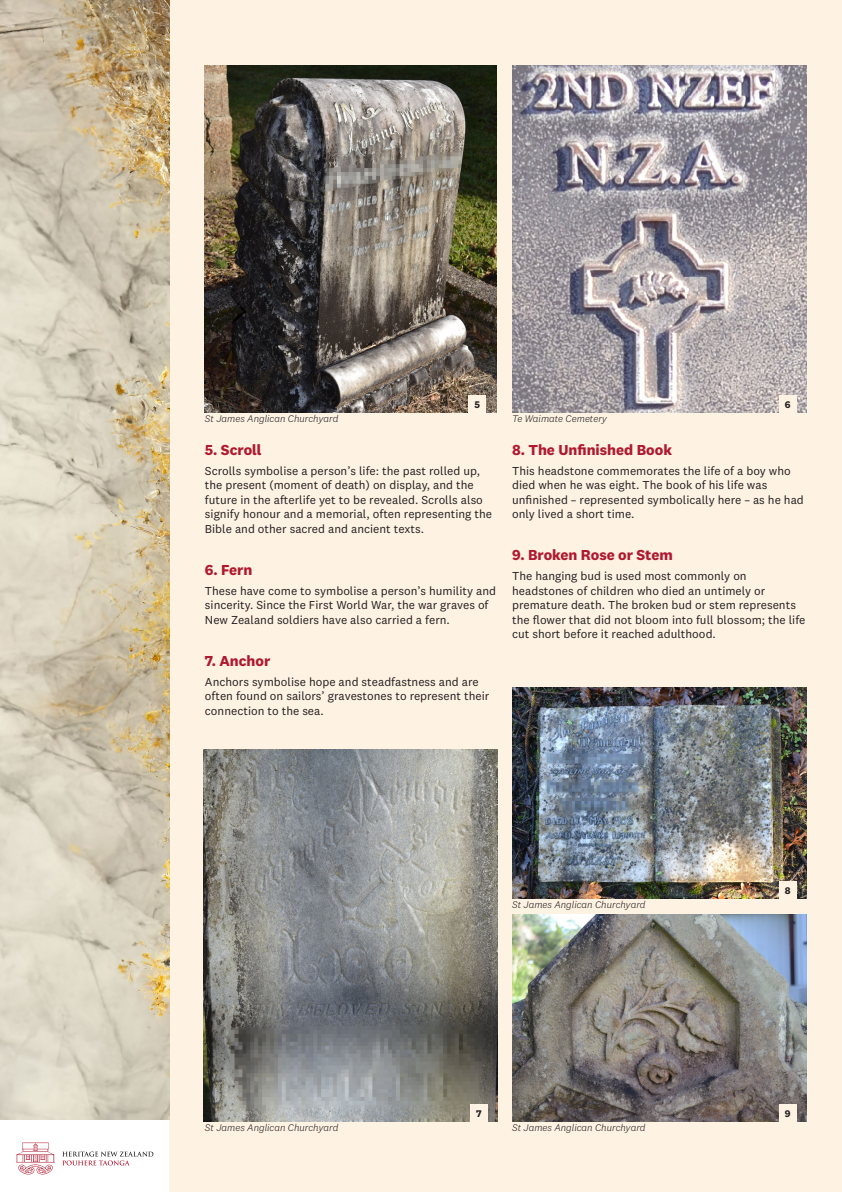
<style>
.page{position:relative;width:842px;height:1192px;background:#fff}
.page>*{position:absolute;margin:0;border:0;box-sizing:border-box;transform-origin:0 0}
.t1{font:700 15px "National 2";color:#af192e}
.Paragraph_24pt{font:12px/14.4px "National 2";color:#231f20}
.Paragraph_24pt-2{font:italic 300 10px "National 2";color:#231f20}
.Paragraph_20pt{font:700 10px "National 2";color:#231f20}
</style>
<div class="page">
<div style="left:169px;top:0;width:673px;height:1192px;background:#fef2e3"></div>
<img style="left:0;top:0;width:169px;height:1120px">
<svg style="left:62px;top:1152px;width:91px;height:13px"></svg>
<svg style="left:16px;top:1143px;width:39px;height:32px"></svg>
<img style="left:512px;top:65px;width:294px;height:348px">
<img style="left:203px;top:749px;width:295px;height:373px">
<img style="left:205px;top:65px;width:291px;height:348px">
<div style="left:468px;top:396px;width:18px;height:17px;background:#fef2e3"></div>
<div style="left:779px;top:396px;width:17px;height:17px;background:#fef2e3"></div>
<div style="left:470px;top:1104px;width:18px;height:18px;background:#fef2e3"></div>
<img style="left:512px;top:688px;width:294px;height:211px">
<div style="left:779px;top:882px;width:17px;height:17px;background:#fef2e3"></div>
<img style="left:512px;top:915px;width:294px;height:207px">
<div style="left:779px;top:1104px;width:17px;height:18px;background:#fef2e3"></div>
<p class="Paragraph_24pt-2" style="left:205px;top:413px;width:135px">St James Anglican Churchyard</p>
<p class="Paragraph_20pt" style="left:474px;top:399px;width:7px">5</p>
<p class="Paragraph_20pt" style="left:785px;top:399px;width:7px">6</p>
<p class="Paragraph_24pt-2" style="left:512px;top:413px;width:96px">Te Waimate Cemetery</p>
<h2 class="t1" style="left:205px;top:441px;width:58px">5. Scroll</h2>
<p class="Paragraph_24pt" style="left:205px;top:464px;width:289px">Scrolls symbolise a person’s life: the past rolled up, the present (moment of death) on display, and the future in the afterlife yet to be revealed. Scrolls also signify honour and a memorial, often representing the Bible and other sacred and ancient texts.</p>
<h2 class="t1" style="left:205px;top:560px;width:49px">6. Fern</h2>
<p class="Paragraph_24pt" style="left:205px;top:583px;width:293px">These have come to symbolise a person’s humility and sincerity. Since the First World War, the war graves of<br>New Zealand soldiers have also carried a fern.</p>
<h2 class="t1" style="left:205px;top:651px;width:67px">7. Anchor</h2>
<p class="Paragraph_24pt" style="left:205px;top:674px;width:286px">Anchors symbolise hope and steadfastness and are often found on sailors’ gravestones to represent their connection to the sea.</p>
<h2 class="t1" style="left:512px;top:441px;width:161px">8. The Unfinished Book</h2>
<p class="Paragraph_24pt" style="left:512px;top:464px;width:293px">This headstone commemorates the life of a boy who died when he was eight. The book of his life was unfinished – represented symbolically here – as he had only lived a short time.</p>
<h2 class="t1" style="left:512px;top:546px;width:162px">9. Broken Rose or Stem</h2>
<p class="Paragraph_24pt" style="left:512px;top:569px;width:295px">The hanging bud is used most commonly on headstones of children who died an untimely or premature death. The broken bud or stem represents the flower that did not bloom into full blossom; the life cut short before it reached adulthood.</p>
<p class="Paragraph_24pt-2" style="left:512px;top:899px;width:135px">St James Anglican Churchyard</p>
<p class="Paragraph_20pt" style="left:785px;top:885px;width:7px">8</p>
<p class="Paragraph_20pt" style="left:476px;top:1107px;width:7px">7</p>
<p class="Paragraph_20pt" style="left:785px;top:1107px;width:7px">9</p>
<p class="Paragraph_24pt-2" style="left:205px;top:1122px;width:135px">St James Anglican Churchyard</p>
<p class="Paragraph_24pt-2" style="left:512px;top:1122px;width:135px">St James Anglican Churchyard</p>
</div>
